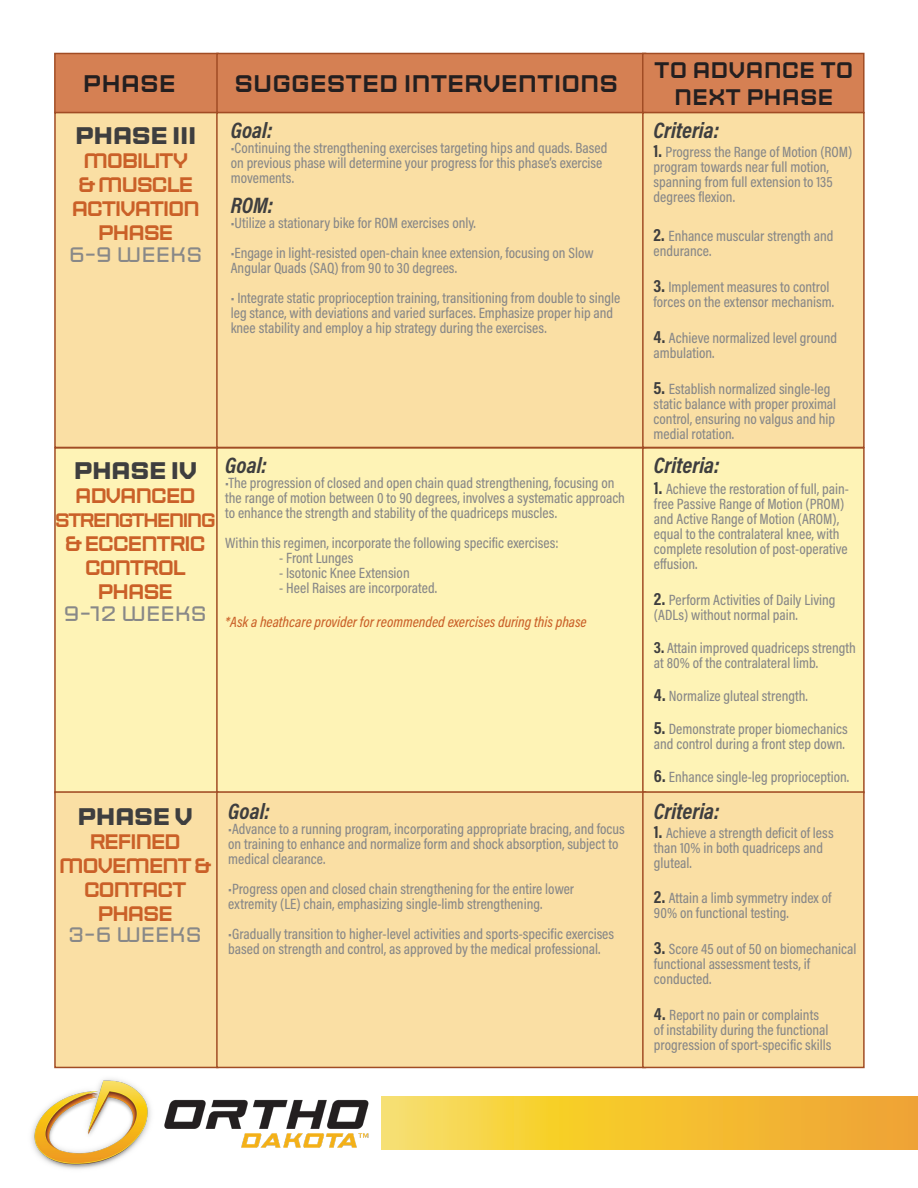
<style>
.page{position:relative;width:918px;height:1188px;background:#fff}
.page>*{position:absolute;margin:0;border:0;box-sizing:border-box;transform-origin:0 0}
.t1{font:24px "Sporty Pro";color:#231f20}
.t2{font:700 24px "Sporty Pro";letter-spacing:-.02em;color:#3e3e3f}
.t3{font:italic 700 22.5px "Acumin Pro Cond";color:#3e3e3f}
.t4{font:22.5px "Sporty Pro";color:#231f20}
.t5{font:21px/24px "Sporty Pro";letter-spacing:-.07em;color:#ca6028;text-align:center}
.t6{font:300 21px "Sporty Pro";color:#888}
.t7{font:19.5px "Sporty Pro";letter-spacing:-.1em;color:#ca6028}
.t8{font:500 15px/15px "Acumin Pro Cond";color:#888}
.t9{font:italic 500 15px "Acumin Pro Cond";color:#ca6028}
.s1{font-weight:700;font-size:18px;color:#3e3e3f}
.s2{font-weight:700;font-size:16.5px;color:#3e3e3f}
</style>
<div class="page">
<img style="left:31px;top:1068px;width:366px;height:101px">
<svg style="left:381px;top:1097px;width:537px;height:52px;background:#f4c23a"></svg>
<div style="left:54px;top:53px;width:165px;height:60px;background:#d58053;border:2px solid #a14c24"></div>
<div style="left:216px;top:53px;width:430px;height:60px;background:#d58053;border:2px solid #a14c24"></div>
<div style="left:642px;top:53px;width:223px;height:60px;background:#d58053;border:2px solid #a14c24"></div>
<div style="left:54px;top:447px;width:165px;height:346px;background:#fef3b6;border:2px solid #a14c24"></div>
<div style="left:216px;top:447px;width:430px;height:346px;background:#fef3b6;border:2px solid #a14c24"></div>
<div style="left:642px;top:447px;width:223px;height:346px;background:#fef3b6;border:2px solid #a14c24"></div>
<div style="left:54px;top:791px;width:165px;height:277px;background:#fadfa4;border:2px solid #a14c24"></div>
<div style="left:216px;top:791px;width:430px;height:277px;background:#fadfa4;border:2px solid #a14c24"></div>
<div style="left:642px;top:791px;width:223px;height:277px;background:#fadfa4;border:2px solid #a14c24"></div>
<div style="left:54px;top:112px;width:165px;height:336px;background:#fadfa4;border:2px solid #a14c24"></div>
<div style="left:216px;top:112px;width:430px;height:336px;background:#fadfa4;border:2px solid #a14c24"></div>
<div style="left:642px;top:112px;width:223px;height:336px;background:#fadfa4;border:2px solid #a14c24"></div>
<p class="t1" style="left:83px;top:66px;width:95px">PHASE</p>
<p class="t1" style="left:235px;top:66px;width:385px">SUGGESTED INTERVENTIONS</p>
<p class="t3" style="left:231px;top:115px;width:43px">Goal:</p>
<p class="t8" style="left:231px;top:140px;width:378px">•Continuing the strengthening exercises targeting hips and quads. Based on previous phase will determine your progress for this phase’s exercise movements.</p>
<p class="t3" style="left:231px;top:190px;width:44px">ROM:</p>
<p class="t8" style="left:231px;top:215px;width:247px">•Utilize a stationary bike for ROM exercises only.</p>
<p class="t8" style="left:231px;top:245px;width:364px">•Engage in light-resisted open-chain knee extension, focusing on Slow<br>Angular Quads (SAQ) from 90 to 30 degrees.</p>
<p class="t8" style="left:231px;top:290px;width:391px">• Integrate static proprioception training, transitioning from double to single leg stance, with deviations and varied surfaces. Emphasize proper hip and knee stability and employ a hip strategy during the exercises.</p>
<p class="t2" style="left:75px;top:118px;width:123px">PHASE III</p>
<p class="t5" style="left:71px;top:148px;width:130px">MOBILITY<br>&amp; MUSCLE<br>ACTIVATION</p>
<p class="t5" style="left:98px;top:220px;width:77px">PHASE</p>
<p class="t6" style="left:69px;top:240px;width:135px">6-9 WEEKS</p>
<p class="t4" style="left:654px;top:53px;width:201px">TO ADVANCE TO</p>
<p class="t4" style="left:674px;top:80px;width:161px">NEXT PHASE</p>
<p class="t3" style="left:654px;top:115px;width:67px">Criteria:</p>
<p class="t8" style="left:654px;top:144px;width:200px"><span class="s1">1.</span> Progress the Range of Motion (ROM) program towards near full motion, spanning from full extension to 135 degrees flexion.</p>
<p class="t8" style="left:654px;top:228px;width:181px"><span class="s1">2.</span> Enhance muscular strength and endurance.</p>
<p class="t8" style="left:654px;top:279px;width:182px"><span class="s1">3.</span> Implement measures to control forces on the extensor mechanism.</p>
<p class="t8" style="left:654px;top:330px;width:185px"><span class="s1">4.</span> Achieve normalized level ground ambulation.</p>
<p class="t8" style="left:654px;top:381px;width:184px"><span class="s1">5.</span> Establish normalized single-leg static balance with proper proximal control, ensuring no valgus and hip medial rotation.</p>
<p class="t2" style="left:74px;top:453px;width:125px">PHASE IV</p>
<p class="t5" style="left:75px;top:484px;width:123px">ADVANCED</p>
<p class="t7" style="left:55px;top:506px;width:162px">STRENGTHENING</p>
<p class="t5" style="left:65px;top:532px;width:142px">&amp; ECCENTRIC<br>CONTROL<br>PHASE</p>
<p class="t6" style="left:64px;top:599px;width:144px">9-12 WEEKS</p>
<p class="t3" style="left:225px;top:450px;width:43px">Goal:</p>
<p class="t8" style="left:225px;top:475px;width:401px">•The progression of closed and open chain quad strengthening, focusing on the range of motion between 0 to 90 degrees, involves a systematic approach to enhance the strength and stability of the quadriceps muscles.</p>
<p class="t8" style="left:225px;top:535px;width:335px">Within this regimen, incorporate the following specific exercises:</p>
<p class="t8" style="left:279px;top:550px;width:76px">- Front Lunges</p>
<p class="t8" style="left:279px;top:565px;width:132px">- Isotonic Knee Extension</p>
<p class="t8" style="left:279px;top:580px;width:159px">- Heel Raises are incorporated.</p>
<p class="t9" style="left:225px;top:612px;width:363px">*Ask a heathcare provider for reommended exercises during this phase</p>
<p class="t3" style="left:654px;top:450px;width:67px">Criteria:</p>
<p class="t8" style="left:654px;top:481px;width:196px"><span class="s1">1.</span> Achieve the restoration of full, pain&shy;free Passive Range of Motion (PROM) and Active Range of Motion (AROM), equal to the contralateral knee, with complete resolution of post-operative effusion.</p>
<p class="t8" style="left:654px;top:592px;width:183px"><span class="s1">2.</span> Perform Activities of Daily Living (ADLs) without normal pain.</p>
<p class="t8" style="left:654px;top:640px;width:204px"><span class="s2">3.</span> Attain improved quadriceps strength at 80% of the contralateral limb.</p>
<p class="t8" style="left:654px;top:688px;width:155px"><span class="s1">4.</span> Normalize gluteal strength.</p>
<p class="t8" style="left:654px;top:721px;width:195px"><span class="s1">5.</span> Demonstrate proper biomechanics and control during a front step down.</p>
<p class="t8" style="left:654px;top:769px;width:197px"><span class="s1">6.</span> Enhance single-leg proprioception.</p>
<p class="t2" style="left:77px;top:799px;width:117px">PHASE V</p>
<p class="t5" style="left:59px;top:830px;width:154px">REFINED<br>MOVEMENT &amp;<br>CONTACT</p>
<p class="t5" style="left:97px;top:902px;width:77px">PHASE</p>
<p class="t6" style="left:69px;top:920px;width:135px">3-6 WEEKS</p>
<p class="t3" style="left:228px;top:796px;width:43px">Goal:</p>
<p class="t8" style="left:228px;top:821px;width:398px">•Advance to a running program, incorporating appropriate bracing, and focus on training to enhance and normalize form and shock absorption, subject to medical clearance.</p>
<p class="t8" style="left:228px;top:881px;width:347px">•Progress open and closed chain strengthening for the entire lower extremity (LE) chain, emphasizing single-limb strengthening.</p>
<p class="t8" style="left:228px;top:926px;width:387px">•Gradually transition to higher-level activities and sports-specific exercises based on strength and control, as approved by the medical professional.</p>
<p class="t3" style="left:654px;top:796px;width:67px">Criteria:</p>
<p class="t8" style="left:654px;top:825px;width:181px"><span class="s1">1.</span> Achieve a strength deficit of less than 10% in both quadriceps and gluteal.</p>
<p class="t8" style="left:654px;top:890px;width:179px"><span class="s1">2.</span> Attain a limb symmetry index of<br>90% on functional testing.</p>
<p class="t8" style="left:654px;top:941px;width:204px"><span class="s1">3.</span> Score 45 out of 50 on biomechanical functional assessment tests, if conducted.</p>
<p class="t8" style="left:654px;top:1007px;width:179px"><span class="s1">4.</span> Report no pain or complaints of instability during the functional progression of sport-specific skills</p>
</div>
